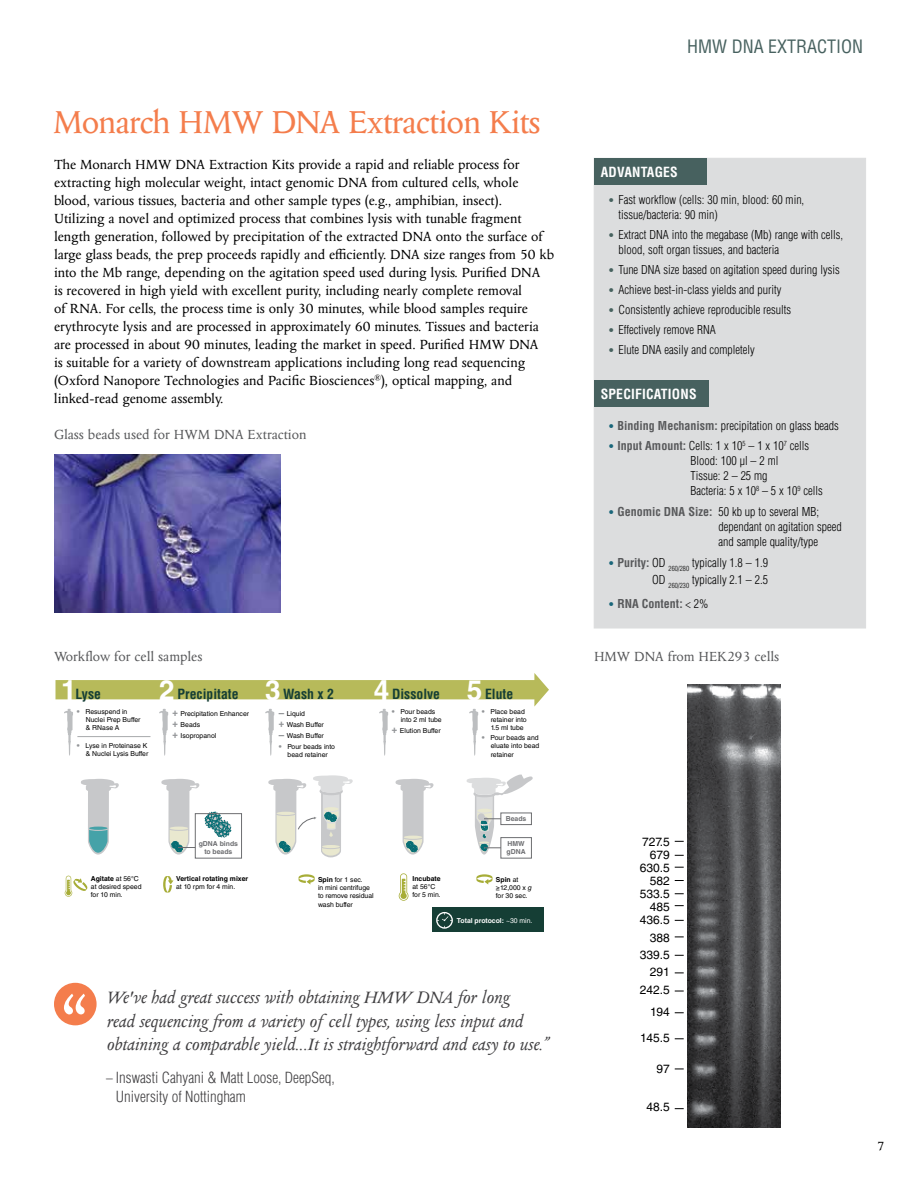
<style>
.page{position:relative;width:918px;height:1188px;background:#fff}
.page>*{position:absolute;margin:0;border:0;box-sizing:border-box;transform-origin:0 0}
.t1{font:36px "Columbus MT Pro";letter-spacing:-.025em;color:#f47d4c}
.t2{font:italic 19.5px/23.4px "Columbus MT Pro";color:#414042}
.t3{font:condensed 18px "Helvetica LT Std";color:#47615f}
.t4{font:15px/18px "Columbus MT Pro";color:#000}
.t5{font:15px "Columbus MT Pro";color:#58595b}
.t6{font:300 condensed 15px/19.5px "Helvetica LT Std";color:#414042}
.t7{font:700 condensed 13.8px "Helvetica LT Std";color:#153e35}
.t8{font:700 condensed 13.65px "Helvetica LT Std";letter-spacing:.015em;color:#fff}
.t9{font:13.5px "Columbus MT Pro";color:#000}
.t10{font:300 condensed 12px/15px "Helvetica LT Std";color:#000}
.t11{font:12px "Helvetica LT Std";color:#000}
.t12{font:700 condensed 12px "Helvetica LT Std";color:#58595b}
.t13{font:6.9px/8.2px "Helvetica LT Std";color:#000}
.t14{font:700 6.9px "Helvetica LT Std";color:#000}
.t15{font:700 6.9px/8.2px "Helvetica LT Std";color:#6d6e71}
.t16{font:700 6.9px "Helvetica LT Std";color:#fff}
.s1{font-stretch:normal;font-size:27.9px;color:#fff}
.s2{font-weight:700;font-stretch:condensed;color:#939598}
.s3{font-weight:700;font-stretch:condensed;font-size:10.8px;color:#939598}
.s4{font-weight:700}
.s5{font-style:italic}
.s6{font-weight:400}
.s7{font-size:13.5px}
.s8{font-size:10.5px;color:#47625f}
.s9{font-size:10.5px;color:#1a667a}
.s10{font-weight:700;color:#58595b}
.s11{font-weight:300;font-size:10.5px;color:#1a667a}
.s12{font-weight:300;color:#000}
</style>
<div class="page">
<div style="left:594px;top:158px;width:272px;height:470px;background:#dcddde"></div>
<div style="left:594px;top:158px;width:112px;height:27px;background:#47615f"></div>
<div style="left:594px;top:380px;width:115px;height:27px;background:#47615f"></div>
<div style="left:54px;top:983px;width:43px;height:42px;background:#f47d4c;border-radius:50%"></div>
<svg style="left:64px;top:994px;width:21px;height:20px"></svg>
<img style="left:687px;top:684px;width:93px;height:444px">
<img style="left:54px;top:454px;width:227px;height:159px">
<svg style="left:299px;top:874px;width:16px;height:11px"></svg>
<svg style="left:476px;top:874px;width:17px;height:11px"></svg>
<svg style="left:56px;top:673px;width:493px;height:83px"></svg>
<svg style="left:399px;top:873px;width:9px;height:28px"></svg>
<svg style="left:65px;top:876px;width:23px;height:21px"></svg>
<svg style="left:163px;top:876px;width:11px;height:17px"></svg>
<svg style="left:81px;top:779px;width:38px;height:76px"></svg>
<hr style="left:89px;top:827px;width:19px;height:3px;background:#45a2a8;border-radius:50%">
<svg style="left:396px;top:779px;width:38px;height:76px"></svg>
<svg style="left:268px;top:775px;width:85px;height:82px"></svg>
<div style="left:195px;top:814px;width:47px;height:44px;border:1px solid #6d6e71"></div>
<div style="left:432px;top:908px;width:111px;height:24px;background:#153e35"></div>
<svg style="left:436px;top:912px;width:17px;height:17px"></svg>
<hr style="left:77px;top:736px;width:73px;height:1px;background:#a7a9ac">
<svg style="left:467px;top:774px;width:66px;height:81px"></svg>
<svg style="left:161px;top:779px;width:71px;height:76px"></svg>
<h1 class="t1" style="left:53px;top:103px;width:489px">Monarch HMW DNA Extraction Kits</h1>
<p class="t4" style="left:54px;top:156px;width:502px">The Monarch HMW DNA Extraction Kits provide a rapid and reliable process for extracting high molecular weight, intact genomic DNA from cultured cells, whole blood, various tissues, bacteria and other sample types (e.g., amphibian, insect).<br>Utilizing a novel and optimized process that combines lysis with tunable fragment length generation, followed by precipitation of the extracted DNA onto the surface of large glass beads, the prep proceeds rapidly and efficiently. DNA size ranges from 50 kb into the Mb range, depending on the agitation speed used during lysis. Purified DNA<br>is recovered in high yield with excellent purity, including nearly complete removal<br>of RNA. For cells, the process time is only 30 minutes, while blood samples require erythrocyte lysis and are processed in approximately 60 minutes. Tissues and bacteria are processed in about 90 minutes, leading the market in speed. Purified HMW DNA<br>is suitable for a variety of downstream applications including long read sequencing (Oxford Nanopore Technologies and Pacific Biosciences<sup>®</sup>), optical mapping, and linked-read genome assembly.</p>
<p class="t5" style="left:54px;top:426px;width:254px">Glass beads used for HWM DNA Extraction</p>
<p class="t5" style="left:54px;top:648px;width:150px">Workflow for cell samples</p>
<p class="t7" style="left:61px;top:686px;width:41px"><span class="s1">1</span>Lyse</p>
<p class="t7" style="left:159px;top:686px;width:176px"><span class="s1">2</span> Precipitate <span class="s1">3</span> Wash x 2</p>
<p class="t7" style="left:374px;top:686px;width:141px"><span class="s1">4</span> Dissolve <span class="s1">5</span> Elute</p>
<p class="t13" style="left:86px;top:707px;width:56px;text-indent:-9px"><span class="s2">•</span> Resuspend in<br>Nuclei Prep Buffer &amp; RNase A</p>
<p class="t13" style="left:77px;top:741px;width:73px;text-align:right"><span class="s2">•</span> Lyse in Proteinase K &amp; Nuclei Lysis Buffer</p>
<p class="t13" style="left:173px;top:709px;width:78px;line-height:10.9px"><span class="s3">+</span> Precipitation Enhancer <span class="s3">+</span> Beads<br><span class="s3">+</span> Isopropanol</p>
<p class="t13" style="left:279px;top:709px;width:47px;line-height:10.9px"><span class="s3">–</span> Liquid<br><span class="s3">+</span> Wash Buffer</p>
<p class="t13" style="left:279px;top:732px;width:47px"><span class="s3">–</span> Wash Buffer</p>
<p class="t13" style="left:279px;top:742px;width:58px;text-align:center"><span class="s2">•</span> Pour beads into bead retainer</p>
<p class="t15" style="left:199px;top:839px;width:41px;text-align:center">gDNA binds to beads</p>
<p class="t13" style="left:401px;top:707px;width:43px;text-indent:-9px"><span class="s2">•</span> Pour beads into 2 ml tube</p>
<p class="t13" style="left:392px;top:726px;width:50px"><span class="s3">+</span> Elution Buffer</p>
<p class="t13" style="left:491px;top:707px;width:37px;text-indent:-9px"><span class="s2">•</span> Place bead retainer into<br>1.5 ml tube</p>
<p class="t13" style="left:491px;top:734px;width:50px;text-align:justify;text-indent:-9px"><span class="s2">•</span> Pour beads and eluate into bead retainer</p>
<p class="t15" style="left:506px;top:814px;width:22px">Beads</p>
<p class="t15" style="left:507px;top:839px;width:21px">HMW gDNA</p>
<p class="t13" style="left:91px;top:874px;width:52px"><span class="s4">Agitate</span> at 56°C at desired speed for 10 min.</p>
<p class="t14" style="left:412px;top:874px;width:30px">Incubate</p>
<p class="t14" style="left:176px;top:874px;width:74px">Vertical rotating mixer</p>
<p class="t13" style="left:176px;top:882px;width:61px">at 10 rpm for 4 min.</p>
<p class="t13" style="left:318px;top:875px;width:57px"><span class="s4">Spin</span> for 1 sec.<br>in mini centrifuge to remove residual wash buffer</p>
<p class="t13" style="left:496px;top:875px;width:38px"><span class="s4">Spin</span> at ≥12,000 x <span class="s5">g </span>for 30 sec.</p>
<p class="t13" style="left:412px;top:882px;width:30px">at 56°C for 5 min.</p>
<p class="t16" style="left:457px;top:917px;width:77px">Total protocol: <span class="s6">~30 min.</span></p>
<h2 class="t2" style="left:106px;top:986px;width:443px">We've had great success with obtaining HMW DNA for long<br>read sequencing from a variety of cell types, using less input and obtaining a comparable yield...It is straightforward and easy to use.”</h2>
<p class="t6" style="left:116px;top:1068px;width:221px;text-indent:-10px"><span class="s7">–</span> Inswasti Cahyani &amp; Matt Loose, DeepSeq,<br>University of Nottingham</p>
<p class="t3" style="left:687px;top:36px;width:178px">HMW DNA EXTRACTION</p>
<p class="t8" style="left:601px;top:164px;width:79px">ADVANTAGES</p>
<p class="t10" style="left:619px;top:192px;width:187px;text-indent:-11px"><span class="s8">•</span> Fast workflow (cells: 30 min, blood: 60 min, tissue/bacteria: 90 min)</p>
<p class="t10" style="left:619px;top:227px;width:226px;text-indent:-11px"><span class="s8">•</span> Extract DNA into the megabase (Mb) range with cells, blood, soft organ tissues, and bacteria</p>
<p class="t10" style="left:608px;top:262px;width:233px"><span class="s8">•</span> Tune DNA size based on agitation speed during lysis</p>
<p class="t10" style="left:608px;top:282px;width:175px"><span class="s8">•</span> Achieve best-in-class yields and purity</p>
<p class="t10" style="left:608px;top:302px;width:185px"><span class="s8">•</span> Consistently achieve reproducible results</p>
<p class="t10" style="left:608px;top:322px;width:109px"><span class="s8">•</span> Effectively remove RNA</p>
<p class="t10" style="left:608px;top:342px;width:148px"><span class="s8">•</span> Elute DNA easily and completely</p>
<p class="t8" style="left:601px;top:385px;width:97px">SPECIFICATIONS</p>
<p class="t10" style="left:608px;top:418px;width:232px"><span class="s9">•</span> <span class="s10">Binding Mechanism:</span> precipitation on glass beads</p>
<p class="t10" style="left:691px;top:438px;width:134px;text-indent:-83px"><span class="s9">•</span> <span class="s10">Input Amount:</span> Cells: 1 x 10<sup>5</sup> – 1 x 10<sup>7</sup> cells<br>Blood: 100 µl – 2 ml<br>Tissue: 2 – 25 mg<br>Bacteria: 5 x 10<sup>8</sup> – 5 x 10<sup>9</sup> cells</p>
<p class="t10" style="left:718px;top:504px;width:125px;text-indent:-110px"><span class="s9">•</span> <span class="s10">Genomic DNA Size:</span> 50 kb up to several MB; dependant on agitation speed and sample quality/type</p>
<p class="t10" style="left:608px;top:555px;width:162px;line-height:16.5px;text-align:right"><span class="s9">•</span> <span class="s10">Purity:</span> OD <sub>260/280</sub> typically 1.8 – 1.9<br>OD <sub>260/230</sub> typically 2.1 – 2.5</p>
<p class="t12" style="left:608px;top:596px;width:102px"><span class="s11">•</span> RNA Content: <span class="s12">&lt; 2%</span></p>
<p class="t5" style="left:594px;top:648px;width:187px">HMW DNA from HEK293 cells</p>
<p class="t11" style="left:642px;top:835px;width:29px">727.5</p>
<p class="t11" style="left:650px;top:848px;width:22px">679</p>
<p class="t11" style="left:640px;top:861px;width:32px">630.5</p>
<p class="t11" style="left:650px;top:874px;width:22px">582</p>
<p class="t11" style="left:640px;top:887px;width:32px">533.5</p>
<p class="t11" style="left:650px;top:900px;width:22px">485</p>
<p class="t11" style="left:640px;top:913px;width:32px">436.5</p>
<p class="t11" style="left:650px;top:931px;width:22px">388</p>
<p class="t11" style="left:640px;top:948px;width:32px">339.5</p>
<p class="t11" style="left:650px;top:965px;width:22px">291</p>
<p class="t11" style="left:640px;top:983px;width:32px">242.5</p>
<p class="t11" style="left:650px;top:1005px;width:21px">194</p>
<p class="t11" style="left:640px;top:1031px;width:31px">145.5</p>
<p class="t11" style="left:656px;top:1062px;width:15px">97</p>
<p class="t11" style="left:646px;top:1100px;width:25px">48.5</p>
<p class="t9" style="left:878px;top:1139px;width:9px">7</p>
</div>
